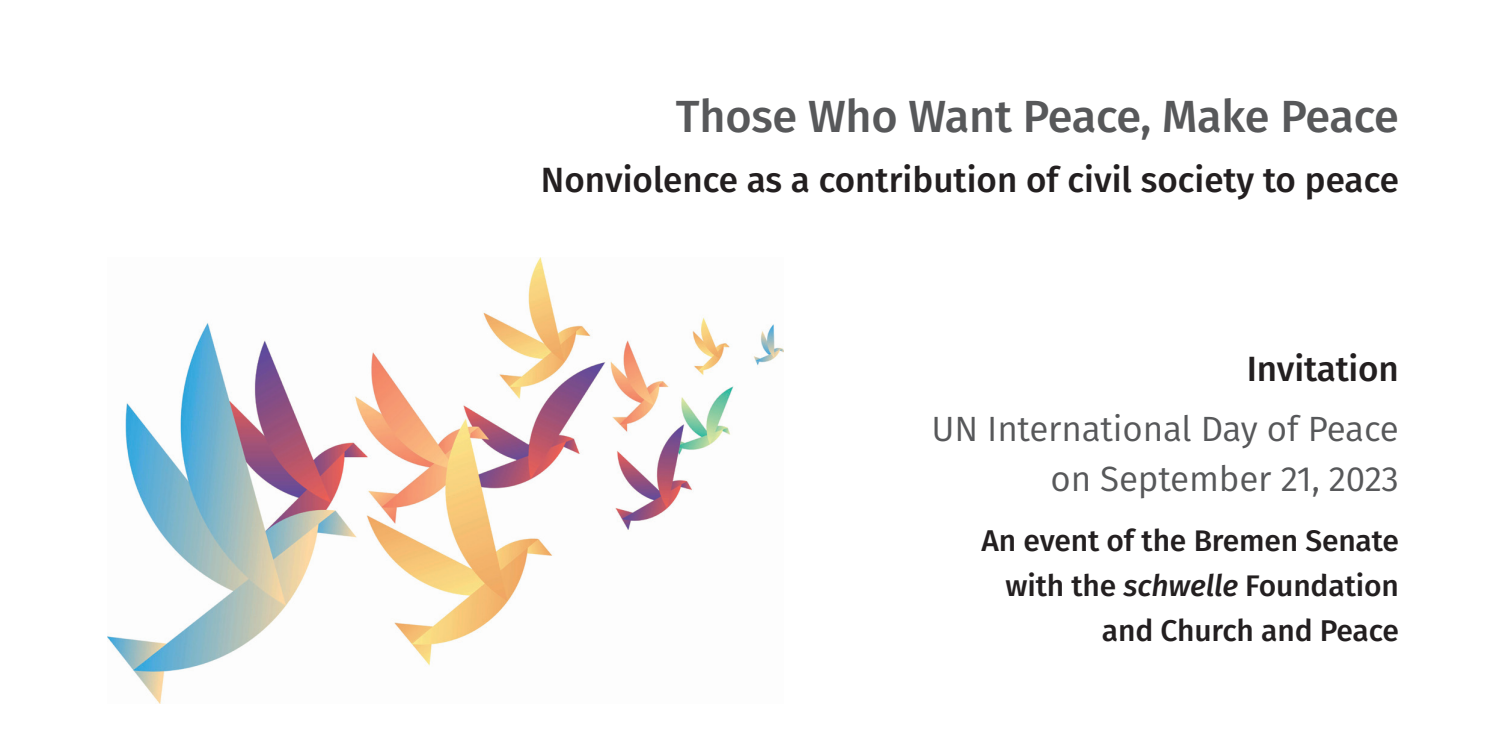
<style>
.page{position:relative;width:1489px;height:745px;background:#fff}
.page>*{position:absolute;margin:0;border:0;box-sizing:border-box;transform-origin:0 0}
.t1{font:500 45px "Fira Sans";letter-spacing:-.005em;color:#57585a}
.t2{font:500 35px "Fira Sans";color:#231f20}
.t3{font:35px/50px "Fira Sans";letter-spacing:-.005em;color:#57585a;text-align:right}
.t4{font:500 30px "Fira Sans";letter-spacing:-.005em;color:#231f20}
.t5{font:500 29.75px "Fira Sans";letter-spacing:-.005em;color:#231f20}
.s1{font-size:29.75px}
.s2{font-style:italic}
</style>
<div class="page">
<img style="left:108px;top:257px;width:675px;height:445px">
<p class="t1" style="left:675px;top:80px;width:724px">Those Who Want Peace, Make Peace</p>
<p class="t2" style="left:541px;top:152px;width:859px">Nonviolence as a contribution of civil society to peace</p>
<p class="t2" style="left:1246px;top:340px;width:154px">Invitation</p>
<p class="t3" style="left:931px;top:403px;width:469px">UN International Day of Peace on September 21, 2023</p>
<p class="t4" style="left:981px;top:516px;width:419px">An event of the <span class="s1">Bremen Senate</span></p>
<p class="t5" style="left:1005px;top:561px;width:395px">with the <span class="s2">schwelle</span> Foundation</p>
<p class="t4" style="left:1101px;top:606px;width:298px">and Church and Peace</p>
</div>
